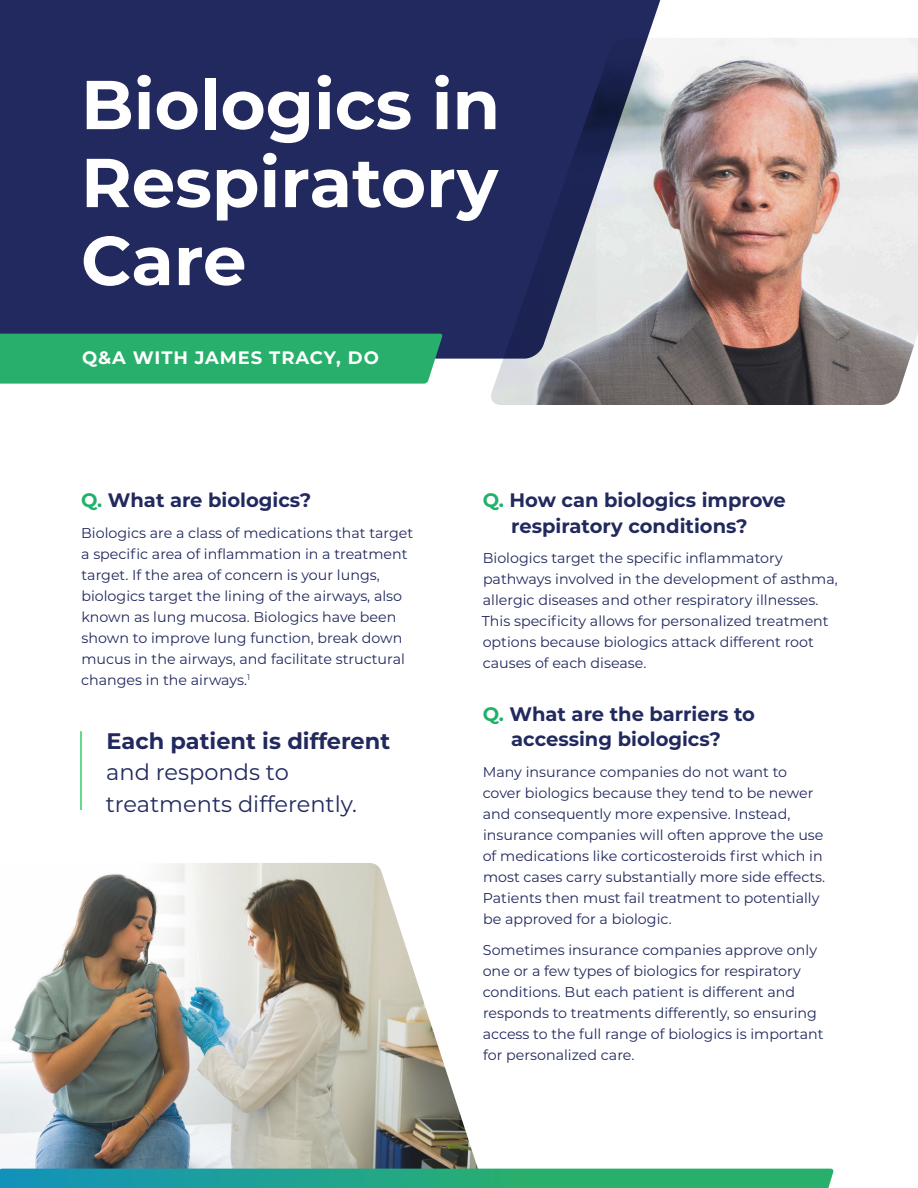
<style>
.page{position:relative;width:918px;height:1188px;background:#fff}
.page>*{position:absolute;margin:0;border:0;box-sizing:border-box;transform-origin:0 0}
.t1{font:700 69px/78px "Montserrat";color:#fff;text-align:justify}
.t2{font:22.5px/31.5px "Montserrat";color:#21295e}
.t3{font:700 22.5px "Montserrat";color:#21295e}
.t4{font:700 19.5px/25.5px "Montserrat";color:#21295e;text-align:center}
.t5{font:700 18px "Montserrat";letter-spacing:.05em;color:#fff}
.t6{font:14.25px/21px "Montserrat";color:#21295e}
.s1{color:#20b16b}
</style>
<div class="page">
<img style="left:491px;top:38px;width:427px;height:367px">
<img style="left:0;top:863px;width:480px;height:306px">
<svg style="left:0;top:0;width:709px;height:359px;background:#39406c"></svg>
<svg style="left:0;top:1169px;width:834px;height:19px;background:#22a686"></svg>
<hr style="left:80px;top:731px;width:2px;height:79px;background:#3c6">
<div style="left:0;top:334px;width:443px;height:50px;background:#29af6c"></div>
<h1 class="t1" style="left:81px;top:62px;width:421px">Biologics in Respiratory Care</h1>
<p class="t5" style="left:82px;top:345px;width:298px">Q&amp;A WITH JAMES TRACY, DO</p>
<h3 class="t4" style="left:81px;top:486px;width:232px"><span class="s1">Q.</span> What are biologics?</h3>
<p class="t6" style="left:81px;top:522px;width:334px">Biologics are a class of medications that target a specific area of inflammation in a treatment target. If the area of concern is your lungs, biologics target the lining of the airways, also known as lung mucosa. Biologics have been shown to improve lung function, break down mucus in the airways, and facilitate structural changes in the airways.<sup>1</sup></p>
<h2 class="t3" style="left:106px;top:724px;width:285px">Each patient is different</h2>
<h2 class="t2" style="left:106px;top:755px;width:253px">and responds to treatments differently.</h2>
<h3 class="t4" style="left:483px;top:486px;width:305px"><span class="s1">Q.</span> How can biologics improve respiratory conditions?</h3>
<p class="t6" style="left:482px;top:547px;width:358px">Biologics target the specific inflammatory pathways involved in the development of asthma, allergic diseases and other respiratory illnesses.<br>This specificity allows for personalized treatment options because biologics attack different root causes of each disease.</p>
<h3 class="t4" style="left:483px;top:700px;width:274px"><span class="s1">Q.</span> What are the barriers to accessing biologics?</h3>
<p class="t6" style="left:483px;top:761px;width:344px">Many insurance companies do not want to cover biologics because they tend to be newer and consequently more expensive. Instead, insurance companies will often approve the use of medications like corticosteroids first which in most cases carry substantially more side effects.<br>Patients then must fail treatment to potentially be approved for a biologic.</p>
<p class="t6" style="left:483px;top:939px;width:342px">Sometimes insurance companies approve only one or a few types of biologics for respiratory conditions. But each patient is different and responds to treatments differently, so ensuring access to the full range of biologics is important for personalized care.</p>
</div>
